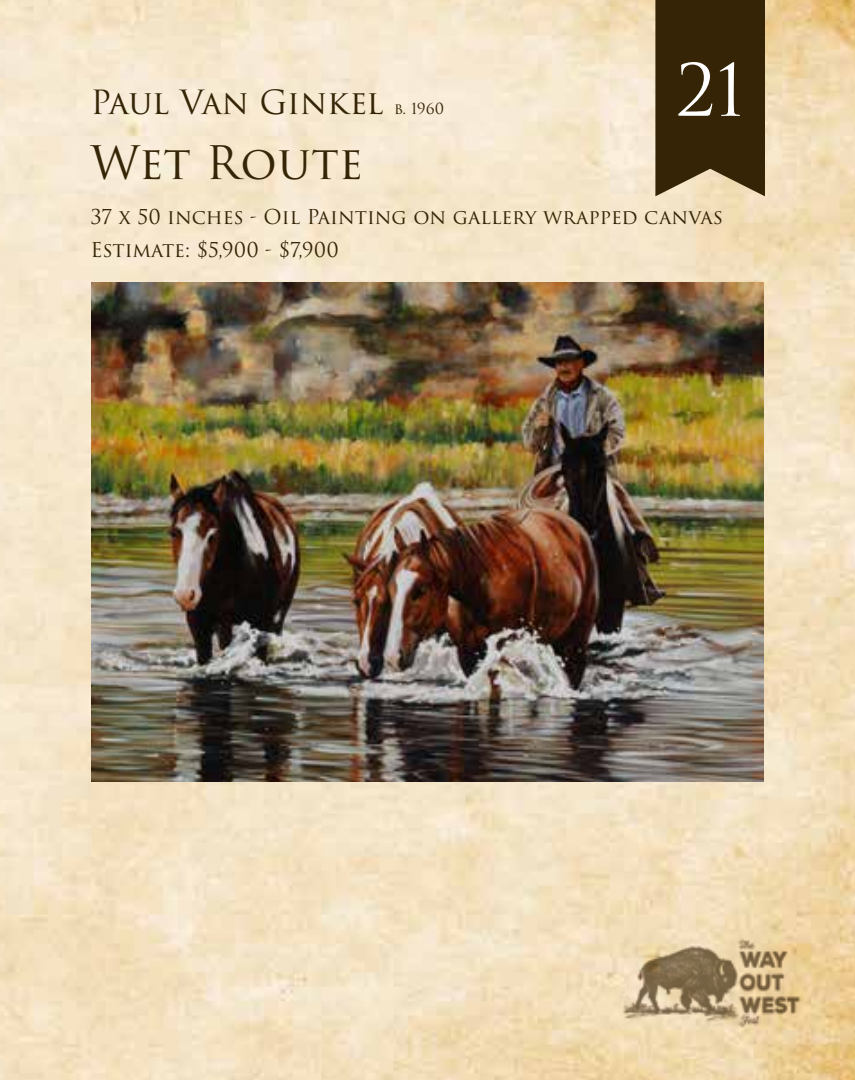
<style>
.page{position:relative;width:855px;height:1080px;background:#fff}
.page>*{position:absolute;margin:0;border:0;box-sizing:border-box;transform-origin:0 0}
.t1{font:70px "Trajan Pro 3";color:#fff}
.t2{font:45px "Trajan Pro 3";letter-spacing:.005em;color:#352506}
.t3{font:32.5px "Trajan Pro 3";letter-spacing:-.005em;color:#352506}
.t4{font:20px/32.5px "Trajan Pro 3";color:#352506}
.s1{font-size:15px}
</style>
<div class="page">
<img style="left:0;top:0;width:855px;height:1080px">
<img style="left:619px;top:931px;width:189px;height:104px">
<svg style="left:655px;top:0;width:110px;height:196px;background:#453516"></svg>
<img style="left:91px;top:283px;width:673px;height:499px">
<h1 class="t1" style="left:676px;top:42px;width:70px">21</h1>
<h3 class="t3" style="left:91px;top:80px;width:355px">Paul Van Ginkel <span class="s1">b. 1960</span></h3>
<h2 class="t2" style="left:91px;top:132px;width:274px">Wet Route</h2>
<p class="t4" style="left:91px;top:202px;width:634px">37 x 50 inches - Oil Painting on gallery wrapped canvas<br>Estimate: $5,900 - $7,900</p>
</div>
